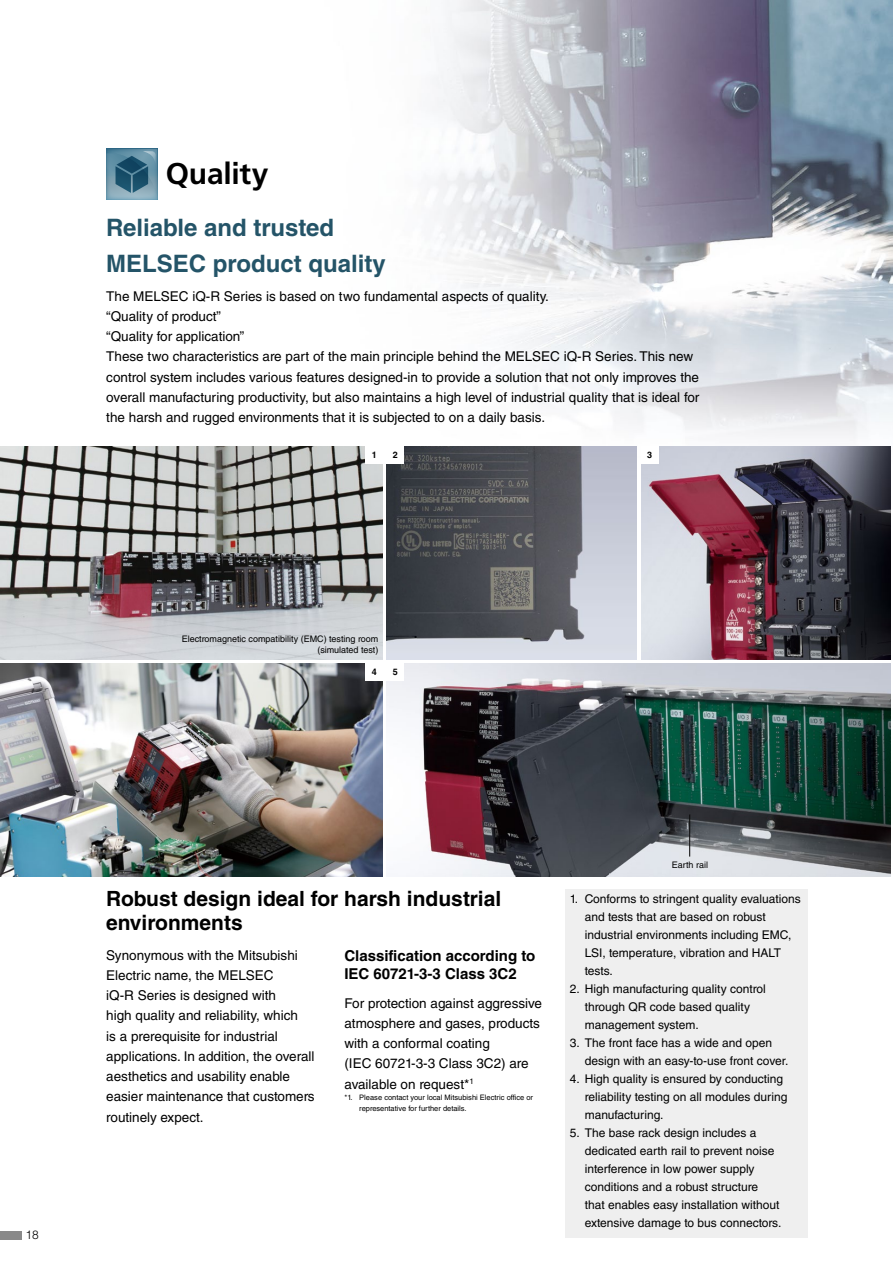
<style>
.page{position:relative;width:893px;height:1263px;background:#fff}
.page>*{position:absolute;margin:0;border:0;box-sizing:border-box;transform-origin:0 0}
.t1{font:700 30px "Frutiger LT Std";letter-spacing:-.005em;color:#000}
.t2{font:700 24px/36px "Helvetica LT Std";color:#245468}
.t3{font:700 21px/24px "Helvetica LT Std";color:#000}
.t4{font:700 15px/18px "Helvetica LT Std";color:#000}
.t5{font:13.5px/20.2px "Helvetica LT Std";color:#000}
.t6{font:12px/18px "Helvetica LT Std";color:#000}
.t7{font:300 12px "Helvetica LT Std";color:#000}
.t8{font:9px/11.2px "Helvetica LT Std";color:#000;text-align:right}
.t9{font:700 9px "Helvetica LT Std";color:#000}
.t10{font:7.5px/11.2px "Helvetica LT Std";color:#000}
</style>
<div class="page">
<img style="left:106px;top:0;width:787px;height:468px">
<img style="left:0;top:446px;width:383px;height:213px">
<img style="left:0;top:663px;width:383px;height:213px">
<img style="left:641px;top:446px;width:250px;height:213px">
<img style="left:387px;top:446px;width:250px;height:213px">
<img style="left:387px;top:663px;width:504px;height:213px">
<div style="left:641px;top:446px;width:17px;height:17px;background:#fff"></div>
<div style="left:387px;top:446px;width:17px;height:17px;background:#fff"></div>
<div style="left:387px;top:663px;width:17px;height:17px;background:#fff"></div>
<div style="left:366px;top:446px;width:17px;height:17px;background:#fff"></div>
<hr style="left:690px;top:814px;width:1px;height:43px;background:#fff">
<hr style="left:689px;top:814px;width:1px;height:42px;background:#000">
<div style="left:566px;top:889px;width:242px;height:348px;background:#efefef"></div>
<svg style="left:106px;top:149px;width:51px;height:51px;background:#568398"></svg>
<div style="left:366px;top:663px;width:17px;height:17px;background:#fff"></div>
<div style="left:0;top:1231px;width:21px;height:8px;background:#898989"></div>
<h1 class="t1" style="left:166px;top:156px;width:104px">Quality</h1>
<h2 class="t2" style="left:106px;top:209px;width:281px">Reliable and trusted<br>MELSEC product quality</h2>
<p class="t5" style="left:106px;top:286px;width:595px">The MELSEC iQ-R Series is based on two fundamental aspects of quality.<br>“Quality of product”<br>“Quality for application”<br>These two characteristics are part of the main principle behind the MELSEC iQ-R Series. This new control system includes various features designed-in to provide a solution that not only improves the overall manufacturing productivity, but also maintains a high level of industrial quality that is ideal for the harsh and rugged environments that it is subjected to on a daily basis.</p>
<p class="t9" style="left:372px;top:449px;width:7px">1</p>
<p class="t9" style="left:393px;top:449px;width:7px">2</p>
<p class="t9" style="left:647px;top:449px;width:7px">3</p>
<p class="t8" style="left:182px;top:633px;width:198px">Electromagnetic compatibility (EMC) testing room (simulated test)</p>
<p class="t9" style="left:372px;top:666px;width:7px">4</p>
<p class="t9" style="left:393px;top:666px;width:7px">5</p>
<p class="t7" style="left:26px;top:1227px;width:15px">18</p>
<h3 class="t3" style="left:106px;top:886px;width:396px">Robust design ideal for harsh industrial environments</h3>
<p class="t5" style="left:106px;top:945px;width:210px">Synonymous with the Mitsubishi<br>Electric name, the MELSEC<br>iQ-R Series is designed with<br>high quality and reliability, which<br>is a prerequisite for industrial applications. In addition, the overall aesthetics and usability enable easier maintenance that customers routinely expect.</p>
<p class="t4" style="left:344px;top:946px;width:192px">Classification according to<br>IEC 60721-3-3 Class 3C2</p>
<p class="t5" style="left:344px;top:993px;width:199px">For protection against aggressive atmosphere and gases, products with a conformal coating<br>(IEC 60721‑3‑3 Class 3C2) are available on request*<sup>1</sup></p>
<p class="t10" style="left:359px;top:1091px;width:175px;text-indent:-15px">*1. Please contact your local Mitsubishi Electric office or representative for further details.</p>
<p class="t8" style="left:672px;top:859px;width:38px">Earth rail</p>
<p class="t6" style="left:585px;top:890px;width:218px;text-indent:-15px">1. Conforms to stringent quality evaluations and tests that are based on robust industrial environments including EMC, LSI, temperature, vibration and HALT tests.</p>
<p class="t6" style="left:585px;top:980px;width:183px;text-indent:-15px">2. High manufacturing quality control through QR code based quality management system.</p>
<p class="t6" style="left:585px;top:1034px;width:205px;text-indent:-15px">3. The front face has a wide and open design with an easy-to-use front cover.</p>
<p class="t6" style="left:585px;top:1070px;width:204px;text-indent:-15px">4. High quality is ensured by conducting reliability testing on all modules during manufacturing.</p>
<p class="t6" style="left:585px;top:1124px;width:198px;text-indent:-15px">5. The base rack design includes a dedicated earth rail to prevent noise interference in low power supply conditions and a robust structure<br>that enables easy installation without extensive damage to bus connectors.</p>
</div>
